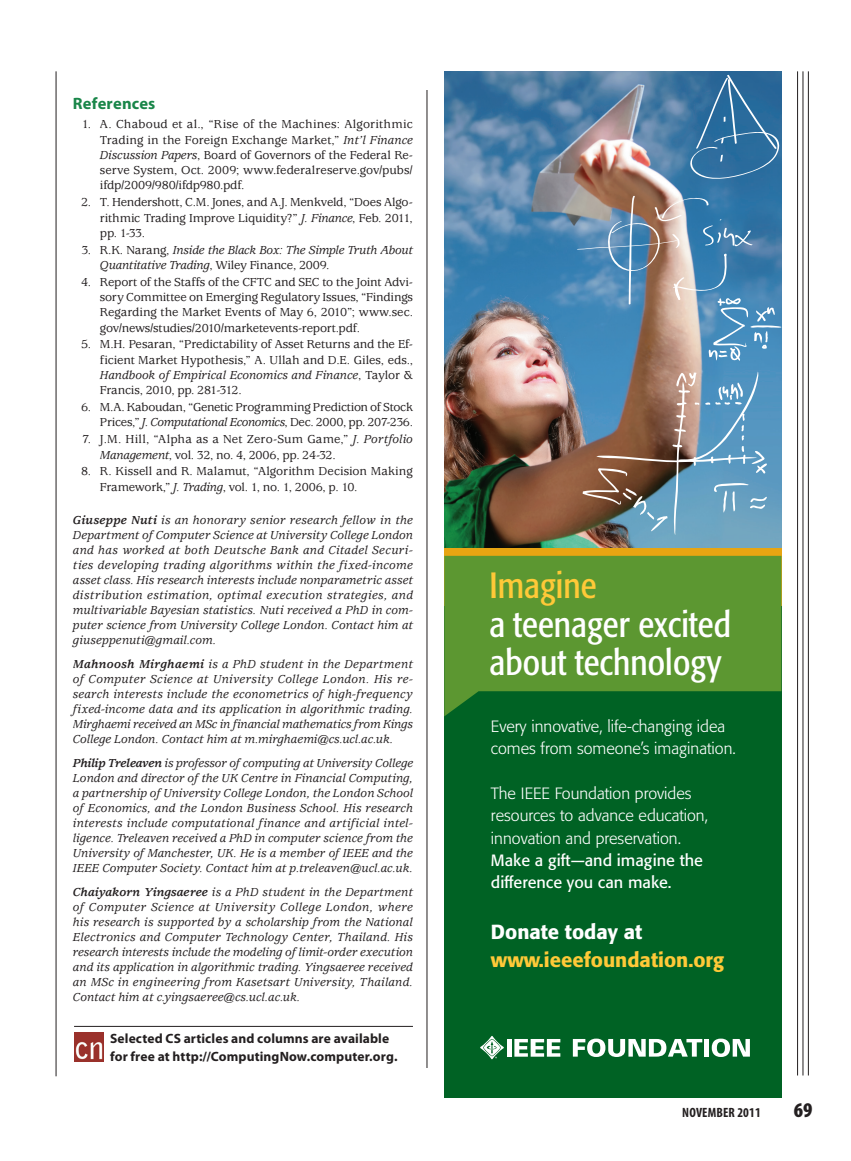
<style>
.page{position:relative;width:851px;height:1161px;background:#fff}
.page>*{position:absolute;margin:0;border:0;box-sizing:border-box;transform-origin:0 0}
.t1{font:condensed 36.15px/38.5px "Formata";color:#fff}
.t2{font:900 condensed 21px "Myriad Pro";color:#231f20}
.t3{font:500 20.1px/28px "Formata";color:#ffc938}
.BIB_HEAD{font:700 16.5px "Myriad Pro";letter-spacing:.01em;color:#198649}
.t4{font:300 16.2px/22.4px "Formata";color:#fff}
.CN_BLURB{font:700 13.5px/18px "Myriad Pro";letter-spacing:.01em;color:#231f20}
.t5{font:700 condensed 13.5px "Myriad Pro";letter-spacing:.01em;color:#231f20}
.VITA{font:italic 500 12.75px/15px "Usherwood Std";letter-spacing:.005em;color:#231f20;text-align:justify}
.BIB_REF{font:500 12.75px/15.3px "Usherwood Std";letter-spacing:-.01em;color:#231f20;text-align:justify}
.BIB_REF-2{font:italic 500 12.75px/15.3px "Usherwood Std";letter-spacing:-.015em;color:#231f20}
.BIB_REF-3{font:500 12.75px/15.3px "Usherwood Std";letter-spacing:.01em;color:#231f20}
.s1{font-style:italic}
.s2{font-style:normal}
.s3{font-weight:700}
.s4{color:#ffc938}
.s5{font-weight:400}
.s6{color:#fff}
</style>
<div class="page">
<img style="left:444px;top:71px;width:337px;height:478px">
<div style="left:444px;top:606px;width:337px;height:492px;background:#006224"></div>
<svg style="left:582px;top:372px;width:186px;height:163px;background:#748794"></svg>
<svg style="left:680px;top:74px;width:100px;height:105px;background:#3975a2"></svg>
<svg style="left:576px;top:196px;width:205px;height:166px;background:#6c8faa"></svg>
<div style="left:507px;top:1039px;width:5px;height:18px;background:#fff"></div>
<svg style="left:514px;top:1039px;width:46px;height:18px"></svg>
<svg style="left:480px;top:1036px;width:24px;height:23px"></svg>
<svg style="left:573px;top:1039px;width:129px;height:18px"></svg>
<div style="left:704px;top:1039px;width:5px;height:18px;background:#fff"></div>
<svg style="left:711px;top:1039px;width:38px;height:18px"></svg>
<svg style="left:444px;top:549px;width:337px;height:7px;background:#e3a412"></svg>
<svg style="left:444px;top:556px;width:337px;height:160px;background:#4e8f2f"></svg>
<hr style="left:56px;top:71px;width:1px;height:1005px;background:#231f20">
<hr style="left:74px;top:1026px;width:339px;height:1px;background:#231f20">
<img style="left:74px;top:1032px;width:30px;height:29px">
<hr style="left:802px;top:71px;width:1px;height:1005px;background:#231f20">
<hr style="left:808px;top:71px;width:1px;height:1005px;background:#231f20">
<hr style="left:797px;top:71px;width:1px;height:1005px;background:#231f20">
<hr style="left:426px;top:90px;width:1px;height:978px;background:#231f20">
<p class="BIB_HEAD" style="left:73px;top:92px;width:84px">References</p>
<p class="BIB_REF" style="left:100px;top:117px;width:314px;text-indent:-18px">1. A. Chaboud et al., “Rise of the Machines: Algorithmic Trading in the Foreign Exchange Market,” <span class="s1">Int’l Finance Discussion Papers</span>, Board of Governors of the Federal Re&shy;serve System, Oct. 2009; www.federalreserve.gov/pubs/ ifdp/2009/980/ifdp980.pdf.</p>
<p class="BIB_REF" style="left:100px;top:195px;width:314px;text-indent:-19px">2. T. Hendershott, C.M. Jones, and A.J. Menkveld, “Does Algo&shy;rithmic Trading Improve Liquidity?” <span class="s1">J. Finance</span>, Feb. 2011, pp. 1-33.</p>
<p class="BIB_REF-2" style="left:100px;top:242px;width:314px;text-indent:-19px"><span class="s2">3. R.K. Narang,</span> Inside the Black Box: The Simple Truth About<br>Quantitative Trading<span class="s2">, Wiley Finance, 2009.</span></p>
<p class="BIB_REF" style="left:100px;top:274px;width:314px;text-indent:-19px">4. Report of the Staffs of the CFTC and SEC to the Joint Advi&shy;sory Committee on Emerging Regulatory Issues, “Findings Regarding the Market Events of May 6, 2010”; www.sec. gov/news/studies/2010/marketevents-report.pdf.</p>
<p class="BIB_REF" style="left:100px;top:337px;width:314px;text-indent:-19px">5. M.H. Pesaran, “Predictability of Asset Returns and the Ef&shy;ficient Market Hypothesis,” A. Ullah and D.E. Giles, eds., <span class="s1">Handbook of Empirical Economics and Finance</span>, Taylor &amp; Francis, 2010, pp. 281-312.</p>
<p class="BIB_REF" style="left:81px;top:400px;width:333px;text-align:right">6. M.A. Kaboudan, “Genetic Programming Prediction of Stock<br>Prices,” <span class="s1">J. Computational Economics</span>, Dec. 2000, pp. 207-236.</p>
<p class="BIB_REF-3" style="left:100px;top:432px;width:314px;text-indent:-18px">7. J.M. Hill, “Alpha as a Net Zero-Sum Game,” <span class="s1">J. Portfolio<br>Management</span>, vol. 32, no. 4, 2006, pp. 24-32.</p>
<p class="BIB_REF" style="left:100px;top:464px;width:314px;text-indent:-19px">8. R. Kissell and R. Malamut, “Algorithm Decision Making<br>Framework,” <span class="s1">J. Trading</span>, vol. 1, no. 1, 2006, p. 10.</p>
<p class="VITA" style="left:73px;top:513px;width:341px"><span class="s3">Giuseppe Nuti</span> is an honorary senior research fellow in the Department of Computer Science at University College London and has worked at both Deutsche Bank and Citadel Securi&shy;ties developing trading algorithms within the fixed-income asset class. His research interests include nonparametric asset distribution estimation, optimal execution strategies, and multivariable Bayesian statistics. Nuti received a PhD in com&shy;puter science from University College London. Contact him at giuseppenuti@gmail.com.</p>
<p class="VITA" style="left:73px;top:657px;width:341px"><span class="s3">Mahnoosh Mirghaemi</span> is a PhD student in the Department of Computer Science at University College London. His re&shy;search interests include the econometrics of high-frequency fixed-income data and its application in algorithmic trading.<br>Mirghaemi received an MSc in financial mathematics from Kings College London. Contact him at m.mirghaemi@cs.ucl.ac.uk.</p>
<p class="VITA" style="left:73px;top:756px;width:341px"><span class="s3">Philip Treleaven</span> is professor of computing at University College London and director of the UK Centre in Financial Computing, a partnership of University College London, the London School of Economics, and the London Business School. His research interests include computational finance and artificial intel&shy;ligence. Treleaven received a PhD in computer science from the University of Manchester, UK. He is a member of IEEE and the IEEE Computer Society. Contact him at p.treleaven@ucl.ac.uk.</p>
<p class="VITA" style="left:73px;top:885px;width:341px"><span class="s3">Chaiyakorn Yingsaeree</span> is a PhD student in the Department of Computer Science at University College London, where his research is supported by a scholarship from the National Electronics and Computer Technology Center, Thailand. His research interests include the modeling of limit-order execution and its application in algorithmic trading. Yingsaeree received an MSc in engineering from Kasetsart University, Thailand.<br>Contact him at c.yingsaeree@cs.ucl.ac.uk.</p>
<p class="CN_BLURB" style="left:110px;top:1029px;width:289px">Selected CS articles and columns are available for free at http://ComputingNow.computer.org.</p>
<p class="t1" style="left:489px;top:566px;width:243px"><span class="s4">Imagine<br></span>a teenager excited about technology</p>
<p class="t4" style="left:491px;top:715px;width:246px">Every innovative, life-changing idea comes from someone’s imagination.</p>
<p class="t4" style="left:491px;top:782px;width:219px">The IEEE Foundation provides resources to advance education, innovation and preservation.<br><span class="s5">Make a gift—and imagine the difference you can make.</span></p>
<p class="t3" style="left:491px;top:917px;width:235px"><span class="s6">Donate today at </span>www.ieeefoundation.org</p>
<p class="t5" style="left:682px;top:1104px;width:80px">NOVEMBER 2011</p>
<p class="t2" style="left:793px;top:1097px;width:20px">69</p>
</div>
